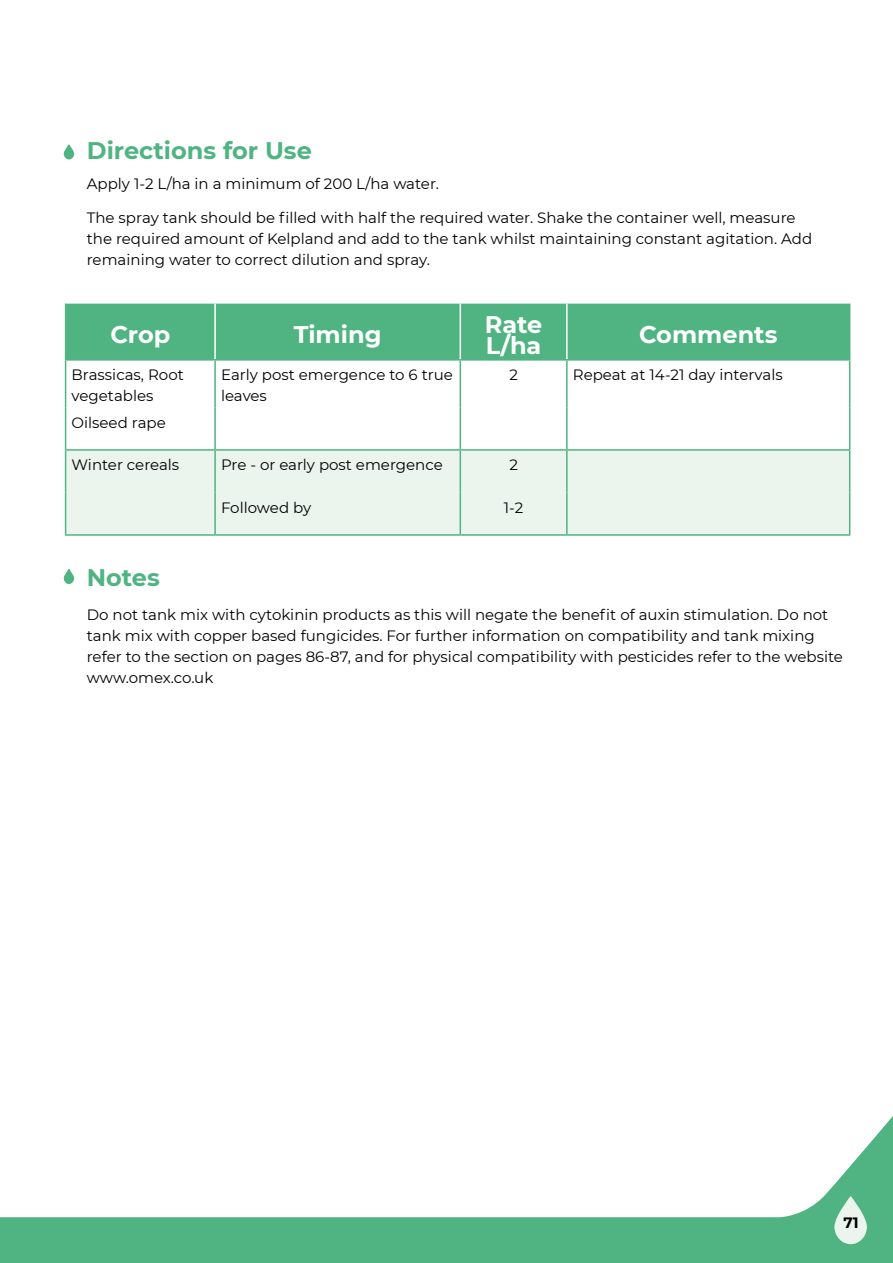
<style>
.page{position:relative;width:893px;height:1263px;background:#fff}
.page>*{position:absolute;margin:0;border:0;box-sizing:border-box;transform-origin:0 0}
.t1{font:700 24px/21px "Montserrat";color:#fff}
.t2{font:700 24px "Montserrat";color:#4fb481}
.t3{font:15px/21px "Montserrat";color:#000}
.t4{font:700 15px "Montserrat";color:#000}
</style>
<div class="page">
<div style="left:0;top:1116px;width:893px;height:147px;background:#4fb481"></div>
<div style="left:0;top:1116px;width:893px;height:101px;background:#fff"></div>
<svg style="left:834px;top:1196px;width:33px;height:48px"></svg>
<svg style="left:63px;top:144px;width:12px;height:16px"></svg>
<svg style="left:63px;top:569px;width:12px;height:15px"></svg>
<div style="left:66px;top:304px;width:783px;height:55px;background:#4fb481"></div>
<div style="left:66px;top:451px;width:783px;height:83px;background:#ebf5ee"></div>
<hr style="left:214px;top:304px;width:2px;height:55px;background:#fff">
<hr style="left:460px;top:304px;width:1px;height:55px;background:#fff">
<hr style="left:566px;top:304px;width:2px;height:55px;background:#fff">
<hr style="left:65px;top:304px;width:1px;height:55px;background:#4fb481">
<hr style="left:849px;top:304px;width:1px;height:55px;background:#4fb481">
<hr style="left:65px;top:361px;width:1px;height:46px;background:#4fb481">
<hr style="left:65px;top:407px;width:1px;height:42px;background:#4fb481">
<hr style="left:65px;top:359px;width:150px;height:2px;background:#4fb481">
<hr style="left:214px;top:361px;width:2px;height:46px;background:#4fb481">
<hr style="left:214px;top:407px;width:2px;height:42px;background:#4fb481">
<hr style="left:215px;top:359px;width:245px;height:2px;background:#4fb481">
<hr style="left:460px;top:361px;width:1px;height:46px;background:#4fb481">
<hr style="left:460px;top:407px;width:1px;height:42px;background:#4fb481">
<hr style="left:460px;top:359px;width:107px;height:2px;background:#4fb481">
<hr style="left:566px;top:361px;width:2px;height:46px;background:#4fb481">
<hr style="left:566px;top:407px;width:2px;height:42px;background:#4fb481">
<hr style="left:567px;top:359px;width:283px;height:2px;background:#4fb481">
<hr style="left:849px;top:361px;width:1px;height:46px;background:#4fb481">
<hr style="left:849px;top:407px;width:1px;height:42px;background:#4fb481">
<hr style="left:65px;top:449px;width:150px;height:2px;background:#4fb481">
<hr style="left:65px;top:451px;width:1px;height:41px;background:#4fb481">
<hr style="left:65px;top:492px;width:1px;height:42px;background:#4fb481">
<hr style="left:65px;top:534px;width:150px;height:2px;background:#4fb481">
<hr style="left:215px;top:449px;width:245px;height:2px;background:#4fb481">
<hr style="left:214px;top:451px;width:2px;height:41px;background:#4fb481">
<hr style="left:214px;top:492px;width:2px;height:42px;background:#4fb481">
<hr style="left:215px;top:534px;width:245px;height:2px;background:#4fb481">
<hr style="left:460px;top:449px;width:107px;height:2px;background:#4fb481">
<hr style="left:460px;top:451px;width:1px;height:41px;background:#4fb481">
<hr style="left:460px;top:492px;width:1px;height:42px;background:#4fb481">
<hr style="left:460px;top:534px;width:107px;height:2px;background:#4fb481">
<hr style="left:567px;top:449px;width:283px;height:2px;background:#4fb481">
<hr style="left:566px;top:451px;width:2px;height:41px;background:#4fb481">
<hr style="left:849px;top:451px;width:1px;height:41px;background:#4fb481">
<hr style="left:566px;top:492px;width:2px;height:42px;background:#4fb481">
<hr style="left:849px;top:492px;width:1px;height:42px;background:#4fb481">
<hr style="left:567px;top:534px;width:283px;height:2px;background:#4fb481">
<h1 class="t2" style="left:87px;top:133px;width:226px">Directions for Use</h1>
<p class="t3" style="left:87px;top:172px;width:354px">Apply 1-2 L/ha in a minimum of 200 L/ha water.</p>
<p class="t3" style="left:87px;top:206px;width:727px">The spray tank should be filled with half the required water. Shake the container well, measure the required amount of Kelpland and add to the tank whilst maintaining constant agitation. Add remaining water to correct dilution and spray.</p>
<h1 class="t1" style="left:110px;top:323px;width:61px">Crop</h1>
<h1 class="t1" style="left:294px;top:323px;width:89px">Timing</h1>
<h1 class="t1" style="left:485px;top:313px;width:59px">Rate<br>L/ha</h1>
<h1 class="t1" style="left:639px;top:323px;width:140px">Comments</h1>
<p class="t3" style="left:72px;top:364px;width:114px">Brassicas, Root vegetables</p>
<p class="t3" style="left:221px;top:364px;width:233px">Early post emergence to 6 true leaves</p>
<p class="t3" style="left:509px;top:364px;width:10px">2</p>
<p class="t3" style="left:573px;top:364px;width:211px">Repeat at 14-21 day intervals</p>
<p class="t3" style="left:72px;top:412px;width:96px">Oilseed rape</p>
<p class="t3" style="left:72px;top:454px;width:109px">Winter cereals</p>
<p class="t3" style="left:221px;top:454px;width:223px">Pre - or early post emergence</p>
<p class="t3" style="left:509px;top:454px;width:10px">2</p>
<p class="t3" style="left:221px;top:497px;width:92px">Followed by</p>
<p class="t3" style="left:504px;top:497px;width:21px">1-2</p>
<h1 class="t2" style="left:87px;top:560px;width:75px">Notes</h1>
<p class="t3" style="left:87px;top:603px;width:758px">Do not tank mix with cytokinin products as this will negate the benefit of auxin stimulation. Do not tank mix with copper based fungicides. For further information on compatibility and tank mixing refer to the section on pages 86-87, and for physical compatibility with pesticides refer to the website www.omex.co.uk</p>
<p class="t4" style="left:843px;top:1212px;width:17px">71</p>
</div>
